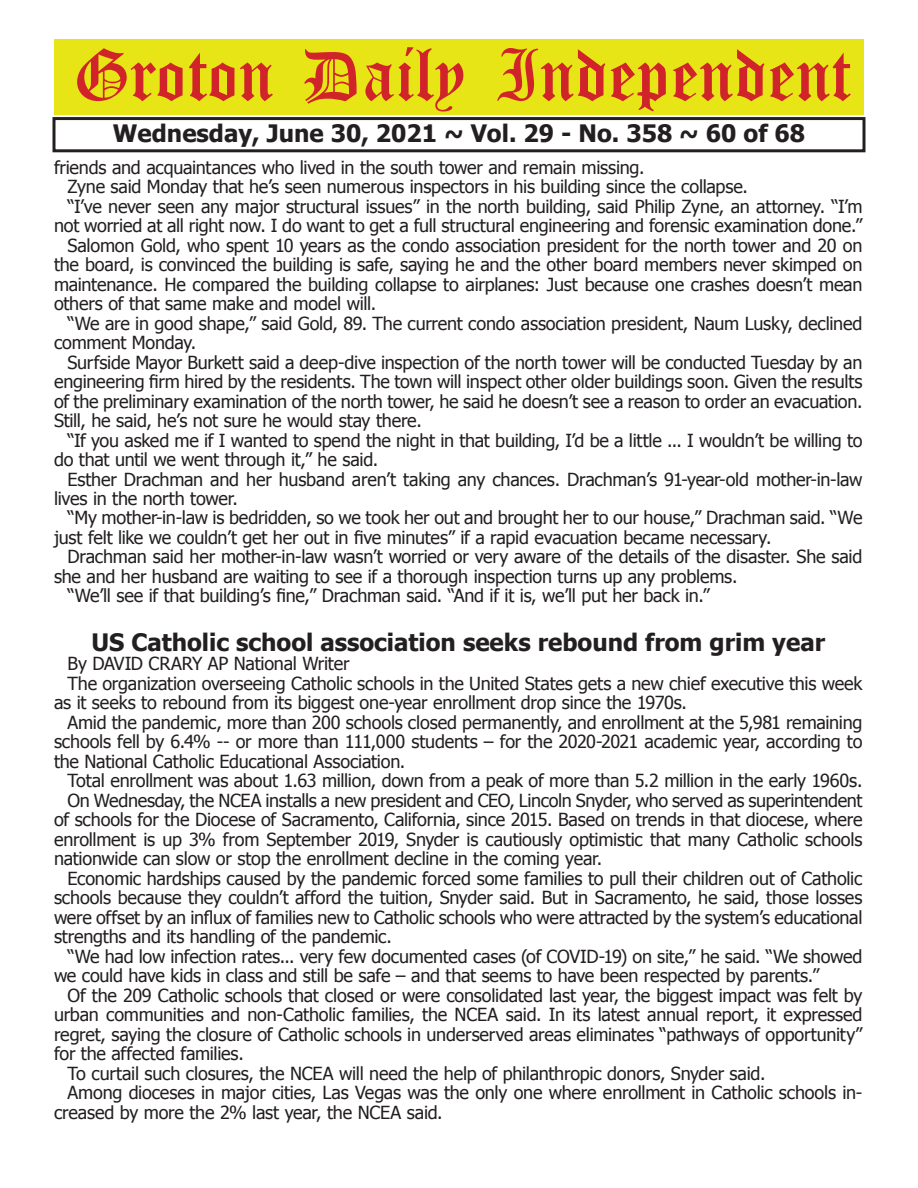
<style>
.page{position:relative;width:918px;height:1188px;background:#fff}
.page>*{position:absolute;margin:0;border:0;box-sizing:border-box;transform-origin:0 0}
.t1{font:54px "Old English Five";color:#d1232a}
.t2{font:700 24px "Tahoma";color:#231f20}
.t3{font:18px "Tahoma";letter-spacing:-.01em;color:#231f20}
</style>
<div class="page">
<div style="left:52px;top:117px;width:814px;height:35px;border:3px solid #231f20"></div>
<div style="left:54px;top:40px;width:810px;height:75px;background:#e7e515"></div>
<h1 class="t1" style="left:73px;top:50px;width:779px">Groton Daily Independent</h1>
<h2 class="t2" style="left:113px;top:116px;width:694px">Wednesday, June 30, 2021 ~ Vol. 29 - No. 358 ~ 60 of 68</h2>
<p class="t3" style="left:54px;top:155px;width:592px">friends and acquaintances who lived in the south tower and remain missing.</p>
<p class="t3" style="left:68px;top:174px;width:682px">Zyne said Monday that he’s seen numerous inspectors in his building since the collapse.</p>
<p class="t3" style="left:68px;top:194px;width:797px">“I’ve never seen any major structural issues” in the north building, said Philip Zyne, an attorney. “I’m</p>
<p class="t3" style="left:54px;top:213px;width:810px">not worried at all right now. I do want to get a full structural engineering and forensic examination done.”</p>
<p class="t3" style="left:68px;top:233px;width:797px">Salomon Gold, who spent 10 years as the condo association president for the north tower and 20 on</p>
<p class="t3" style="left:54px;top:252px;width:810px">the board, is convinced the building is safe, saying he and the other board members never skimped on</p>
<p class="t3" style="left:54px;top:272px;width:810px">maintenance. He compared the building collapse to airplanes: Just because one crashes doesn’t mean</p>
<p class="t3" style="left:54px;top:291px;width:324px">others of that same make and model will.</p>
<p class="t3" style="left:68px;top:311px;width:797px">“We are in good shape,” said Gold, 89. The current condo association president, Naum Lusky, declined</p>
<p class="t3" style="left:54px;top:330px;width:144px">comment Monday.</p>
<p class="t3" style="left:68px;top:350px;width:796px">Surfside Mayor Burkett said a deep-dive inspection of the north tower will be conducted Tuesday by an</p>
<p class="t3" style="left:54px;top:369px;width:810px">engineering firm hired by the residents. The town will inspect other older buildings soon. Given the results</p>
<p class="t3" style="left:54px;top:389px;width:810px">of the preliminary examination of the north tower, he said he doesn’t see a reason to order an evacuation.</p>
<p class="t3" style="left:54px;top:408px;width:369px">Still, he said, he’s not sure he would stay there.</p>
<p class="t3" style="left:68px;top:428px;width:797px">“If you asked me if I wanted to spend the night in that building, I’d be a little ... I wouldn’t be willing to</p>
<p class="t3" style="left:54px;top:447px;width:326px">do that until we went through it,” he said.</p>
<p class="t3" style="left:68px;top:467px;width:797px">Esther Drachman and her husband aren’t taking any chances. Drachman’s 91-year-old mother-in-law</p>
<p class="t3" style="left:54px;top:486px;width:185px">lives in the north tower.</p>
<p class="t3" style="left:68px;top:506px;width:796px">“My mother-in-law is bedridden, so we took her out and brought her to our house,” Drachman said. “We</p>
<p class="t3" style="left:54px;top:525px;width:719px">just felt like we couldn’t get her out in five minutes” if a rapid evacuation became necessary.</p>
<p class="t3" style="left:68px;top:545px;width:796px">Drachman said her mother-in-law wasn’t worried or very aware of the details of the disaster. She said</p>
<p class="t3" style="left:54px;top:564px;width:685px">she and her husband are waiting to see if a thorough inspection turns up any problems.</p>
<p class="t3" style="left:68px;top:584px;width:644px">“We’ll see if that building’s fine,” Drachman said. “And if it is, we’ll put her back in.”</p>
<h2 class="t2" style="left:91px;top:625px;width:735px">US Catholic school association seeks rebound from grim year</h2>
<p class="t3" style="left:68px;top:652px;width:284px">By DAVID CRARY AP National Writer</p>
<p class="t3" style="left:68px;top:671px;width:796px">The organization overseeing Catholic schools in the United States gets a new chief executive this week</p>
<p class="t3" style="left:54px;top:691px;width:634px">as it seeks to rebound from its biggest one-year enrollment drop since the 1970s.</p>
<p class="t3" style="left:68px;top:710px;width:796px">Amid the pandemic, more than 200 schools closed permanently, and enrollment at the 5,981 remaining</p>
<p class="t3" style="left:54px;top:730px;width:810px">schools fell by 6.4% -- or more than 111,000 students – for the 2020-2021 academic year, according to</p>
<p class="t3" style="left:54px;top:749px;width:353px">the National Catholic Educational Association.</p>
<p class="t3" style="left:68px;top:769px;width:797px">Total enrollment was about 1.63 million, down from a peak of more than 5.2 million in the early 1960s.</p>
<p class="t3" style="left:68px;top:788px;width:796px">On Wednesday, the NCEA installs a new president and CEO, Lincoln Snyder, who served as superintendent</p>
<p class="t3" style="left:54px;top:808px;width:810px">of schools for the Diocese of Sacramento, California, since 2015. Based on trends in that diocese, where</p>
<p class="t3" style="left:54px;top:827px;width:810px">enrollment is up 3% from September 2019, Snyder is cautiously optimistic that many Catholic schools</p>
<p class="t3" style="left:54px;top:847px;width:550px">nationwide can slow or stop the enrollment decline in the coming year.</p>
<p class="t3" style="left:68px;top:866px;width:796px">Economic hardships caused by the pandemic forced some families to pull their children out of Catholic</p>
<p class="t3" style="left:54px;top:886px;width:810px">schools because they couldn’t afford the tuition, Snyder said. But in Sacramento, he said, those losses</p>
<p class="t3" style="left:54px;top:905px;width:810px">were offset by an influx of families new to Catholic schools who were attracted by the system’s educational</p>
<p class="t3" style="left:54px;top:925px;width:339px">strengths and its handling of the pandemic.</p>
<p class="t3" style="left:68px;top:944px;width:797px">“We had low infection rates... very few documented cases (of COVID-19) on site,” he said. “We showed</p>
<p class="t3" style="left:54px;top:964px;width:767px">we could have kids in class and still be safe – and that seems to have been respected by parents.”</p>
<p class="t3" style="left:68px;top:983px;width:796px">Of the 209 Catholic schools that closed or were consolidated last year, the biggest impact was felt by</p>
<p class="t3" style="left:54px;top:1003px;width:810px">urban communities and non-Catholic families, the NCEA said. In its latest annual report, it expressed</p>
<p class="t3" style="left:54px;top:1022px;width:810px">regret, saying the closure of Catholic schools in underserved areas eliminates “pathways of opportunity”</p>
<p class="t3" style="left:54px;top:1042px;width:191px">for the affected families.</p>
<p class="t3" style="left:68px;top:1061px;width:699px">To curtail such closures, the NCEA will need the help of philanthropic donors, Snyder said.</p>
<p class="t3" style="left:68px;top:1081px;width:796px">Among dioceses in major cities, Las Vegas was the only one where enrollment in Catholic schools in-</p>
<p class="t3" style="left:54px;top:1100px;width:390px">creased by more the 2% last year, the NCEA said.</p>
</div>
